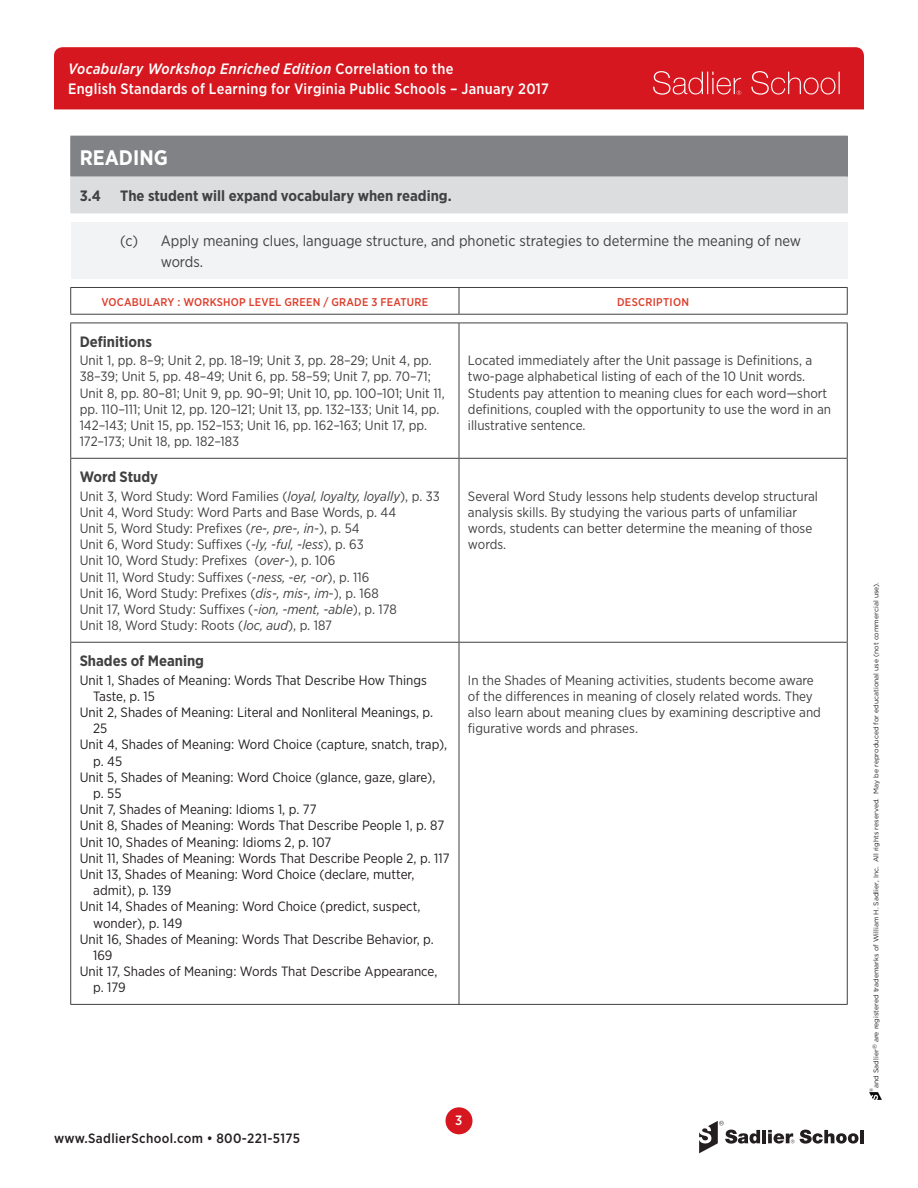
<style>
.page{position:relative;width:918px;height:1188px;background:#fff}
.page>*{position:absolute;margin:0;border:0;box-sizing:border-box;transform-origin:0 0}
.t1{font:700 21px "Gotham Narrow";color:#fff}
.t2{font:500 15px/19.8px "Gotham Narrow";letter-spacing:.02em;color:#fff}
.t3{font:15px/21px "Gotham Narrow";color:#414142}
.New_Citations_Header{font:700 15px "Gotham Narrow";color:#414142}
.Citation_body{font:13.5px/16.2px "Gotham Narrow";color:#414142}
.Citations_w_carryove{font:13.5px/16.2px "Gotham Narrow";color:#231f20}
.Description_text{font:13.5px/16.2px "Gotham Narrow";color:#414142}
.t4{font:500 13.5px "Gotham Narrow";letter-spacing:.025em;color:#231f20}
.t5{font:500 13.5px "Gotham Narrow";color:#fff}
.Table_header{font:500 11.25px "Gotham Narrow";letter-spacing:.02em;color:#dd3c2a}
.t6{font:6.9px "Gotham";color:#231f20}
.t7{font:4.8px "Gotham";color:#231f20}
.s1{font-style:italic}
</style>
<div class="page">
<svg style="left:869px;top:1093px;width:13px;height:7px"></svg>
<svg style="left:699px;top:1121px;width:61px;height:32px"></svg>
<hr style="left:762px;top:1130px;width:4px;height:13px;background:#231f20">
<svg style="left:800px;top:1130px;width:59px;height:14px"></svg>
<hr style="left:860px;top:1130px;width:4px;height:13px;background:#231f20">
<svg style="left:768px;top:1130px;width:26px;height:14px"></svg>
<div style="left:446px;top:1107px;width:27px;height:27px;background:#d7171f;border-radius:50%"></div>
<div style="left:54px;top:47px;width:810px;height:62px;background:#d7171f"></div>
<svg style="left:653px;top:71px;width:88px;height:24px;background:#dd3f45"></svg>
<svg style="left:751px;top:71px;width:89px;height:24px;background:#dc3940"></svg>
<div style="left:71px;top:136px;width:776px;height:41px;background:#808285"></div>
<div style="left:71px;top:177px;width:776px;height:36px;background:#dcdddf"></div>
<hr style="left:70px;top:136px;width:778px;height:1px;background:#808285">
<hr style="left:847px;top:137px;width:1px;height:40px;background:#808285">
<hr style="left:70px;top:137px;width:1px;height:40px;background:#808285">
<hr style="left:70px;top:177px;width:1px;height:36px;background:#dcdddf">
<hr style="left:847px;top:177px;width:1px;height:36px;background:#dcdddf">
<hr style="left:70px;top:213px;width:778px;height:1px;background:#dcdddf">
<div style="left:71px;top:222px;width:776px;height:57px;background:#f2f3f4"></div>
<hr style="left:70px;top:323px;width:389px;height:1px;background:#414142">
<hr style="left:459px;top:323px;width:389px;height:1px;background:#414142">
<hr style="left:70px;top:287px;width:389px;height:1px;background:#414142">
<hr style="left:459px;top:287px;width:389px;height:1px;background:#414142">
<svg style="left:70px;top:288px;width:1px;height:26px"></svg>
<svg style="left:847px;top:288px;width:1px;height:26px"></svg>
<hr style="left:70px;top:314px;width:389px;height:1px;background:#414142">
<hr style="left:459px;top:314px;width:389px;height:1px;background:#414142">
<svg style="left:459px;top:288px;width:1px;height:26px"></svg>
<hr style="left:70px;top:323px;width:1px;height:135px;background:#414142">
<hr style="left:70px;top:459px;width:1px;height:183px;background:#414142">
<hr style="left:70px;top:643px;width:1px;height:361px;background:#414142">
<hr style="left:459px;top:323px;width:1px;height:135px;background:#414142">
<hr style="left:847px;top:323px;width:1px;height:135px;background:#414142">
<hr style="left:459px;top:459px;width:1px;height:183px;background:#414142">
<hr style="left:847px;top:459px;width:1px;height:183px;background:#414142">
<hr style="left:459px;top:643px;width:1px;height:361px;background:#414142">
<hr style="left:847px;top:643px;width:1px;height:361px;background:#414142">
<hr style="left:70px;top:458px;width:389px;height:1px;background:#414142">
<hr style="left:459px;top:458px;width:389px;height:1px;background:#414142">
<hr style="left:70px;top:642px;width:389px;height:1px;background:#414142">
<hr style="left:459px;top:642px;width:389px;height:1px;background:#414142">
<hr style="left:70px;top:1004px;width:389px;height:1px;background:#414142">
<hr style="left:459px;top:1004px;width:389px;height:1px;background:#414142">
<p class="t2" style="left:68px;top:59px;width:482px"><span class="s1">Vocabulary Workshop Enriched Edition</span> Correlation to the<br>English Standards of Learning for Virginia Public Schools – January 2017</p>
<h1 class="t1" style="left:80px;top:144px;width:90px">READING</h1>
<p class="New_Citations_Header" style="left:80px;top:186px;width:23px">3.4</p>
<p class="New_Citations_Header" style="left:120px;top:186px;width:333px">The student will expand vocabulary when reading.</p>
<p class="t3" style="left:161px;top:230px;width:642px;text-indent:-40px">(c) Apply meaning clues, language structure, and phonetic strategies to determine the meaning of new words.</p>
<p class="Table_header" style="left:102px;top:294px;width:328px">VOCABULARY : WORKSHOP LEVEL GREEN / GRADE 3 FEATURE</p>
<p class="Table_header" style="left:617px;top:294px;width:74px">DESCRIPTION</p>
<p class="New_Citations_Header" style="left:80px;top:332px;width:74px">Definitions</p>
<p class="Citation_body" style="left:80px;top:352px;width:367px">Unit 1, pp. 8–9; Unit 2, pp. 18–19; Unit 3, pp. 28–29; Unit 4, pp.<br>38–39; Unit 5, pp. 48–49; Unit 6, pp. 58–59; Unit 7, pp. 70–71; Unit 8, pp. 80–81; Unit 9, pp. 90–91; Unit 10, pp. 100–101; Unit 11, pp. 110–111; Unit 12, pp. 120–121; Unit 13, pp. 132–133; Unit 14, pp.<br>142–143; Unit 15, pp. 152–153; Unit 16, pp. 162–163; Unit 17, pp.<br>172–173; Unit 18, pp. 182–183</p>
<p class="Description_text" style="left:468px;top:352px;width:365px">Located immediately after the Unit passage is Definitions, a two-page alphabetical listing of each of the 10 Unit words.<br>Students pay attention to meaning clues for each word—short definitions, coupled with the opportunity to use the word in an illustrative sentence.</p>
<p class="New_Citations_Header" style="left:80px;top:467px;width:80px">Word Study</p>
<p class="Citation_body" style="left:80px;top:488px;width:362px">Unit 3, Word Study: Word Families (<span class="s1">loyal, loyalty, loyally</span>), p. 33</p>
<p class="Citation_body" style="left:80px;top:504px;width:318px">Unit 4, Word Study: Word Parts and Base Words, p. 44</p>
<p class="Citation_body" style="left:80px;top:520px;width:281px">Unit 5, Word Study: Prefixes (<span class="s1">re-, pre-, in-</span>), p. 54</p>
<p class="Citation_body" style="left:80px;top:536px;width:286px">Unit 6, Word Study: Suffixes (<span class="s1">-ly, -ful, -less</span>), p. 63</p>
<p class="Citation_body" style="left:80px;top:552px;width:257px">Unit 10, Word Study: Prefixes (<span class="s1">over</span>-), p. 106</p>
<p class="Citation_body" style="left:80px;top:569px;width:291px">Unit 11, Word Study: Suffixes (-<span class="s1">ness, -er, -or</span>), p. 116</p>
<p class="Citation_body" style="left:80px;top:585px;width:301px">Unit 16, Word Study: Prefixes (<span class="s1">dis-, mis-, im</span>-), p. 168</p>
<p class="Citation_body" style="left:80px;top:601px;width:319px">Unit 17, Word Study: Suffixes (-<span class="s1">ion, -ment, -able</span>), p. 178</p>
<p class="Citation_body" style="left:80px;top:617px;width:254px">Unit 18, Word Study: Roots (<span class="s1">loc, aud</span>), p. 187</p>
<p class="Description_text" style="left:468px;top:488px;width:352px">Several Word Study lessons help students develop structural analysis skills. By studying the various parts of unfamiliar words, students can better determine the meaning of those words.</p>
<p class="New_Citations_Header" style="left:80px;top:651px;width:126px">Shades of Meaning</p>
<p class="Citations_w_carryove" style="left:93px;top:671px;width:335px;text-indent:-14px">Unit 1, Shades of Meaning: Words That Describe How Things<br>Taste, p. 15</p>
<p class="Citations_w_carryove" style="left:93px;top:704px;width:341px;text-indent:-14px">Unit 2, Shades of Meaning: Literal and Nonliteral Meanings, p.<br>25</p>
<p class="Citations_w_carryove" style="left:93px;top:736px;width:356px;text-indent:-14px">Unit 4, Shades of Meaning: Word Choice (capture, snatch, trap), p. 45</p>
<p class="Citations_w_carryove" style="left:93px;top:769px;width:344px;text-indent:-14px">Unit 5, Shades of Meaning: Word Choice (glance, gaze, glare), p. 55</p>
<p class="Citations_w_carryove" style="left:80px;top:801px;width:238px">Unit 7, Shades of Meaning: Idioms 1, p. 77</p>
<p class="Citations_w_carryove" style="left:80px;top:817px;width:366px">Unit 8, Shades of Meaning: Words That Describe People 1, p. 87</p>
<p class="Citations_w_carryove" style="left:80px;top:833px;width:253px">Unit 10, Shades of Meaning: Idioms 2, p. 107</p>
<p class="Citations_w_carryove" style="left:80px;top:850px;width:371px">Unit 11, Shades of Meaning: Words That Describe People 2, p. 117</p>
<p class="Citations_w_carryove" style="left:93px;top:866px;width:323px;text-indent:-14px">Unit 13, Shades of Meaning: Word Choice (declare, mutter, admit), p. 139</p>
<p class="Citations_w_carryove" style="left:93px;top:898px;width:329px;text-indent:-14px">Unit 14, Shades of Meaning: Word Choice (predict, suspect, wonder), p. 149</p>
<p class="Citations_w_carryove" style="left:93px;top:931px;width:342px;text-indent:-14px">Unit 16, Shades of Meaning: Words That Describe Behavior, p.<br>169</p>
<p class="Citations_w_carryove" style="left:93px;top:963px;width:346px;text-indent:-14px">Unit 17, Shades of Meaning: Words That Describe Appearance, p. 179</p>
<p class="Description_text" style="left:468px;top:671px;width:355px">In the Shades of Meaning activities, students become aware of the differences in meaning of closely related words. They also learn about meaning clues by examining descriptive and figurative words and phrases.</p>
<p class="t4" style="left:54px;top:1129px;width:248px">www.SadlierSchool.com • 800-221-5175</p>
<p class="t5" style="left:455px;top:1112px;width:9px">3</p>
<p class="t6" style="left:872px;top:1088px;width:507px;rotate:-90deg">and Sadlier<sup>®</sup> are registered trademarks of William H. Sadlier, Inc. All rights reserved. May be reproduced for educational use (not commercial use).</p>
<p class="t7" style="left:868px;top:1092px;width:6px;rotate:-90deg">®</p>
</div>
